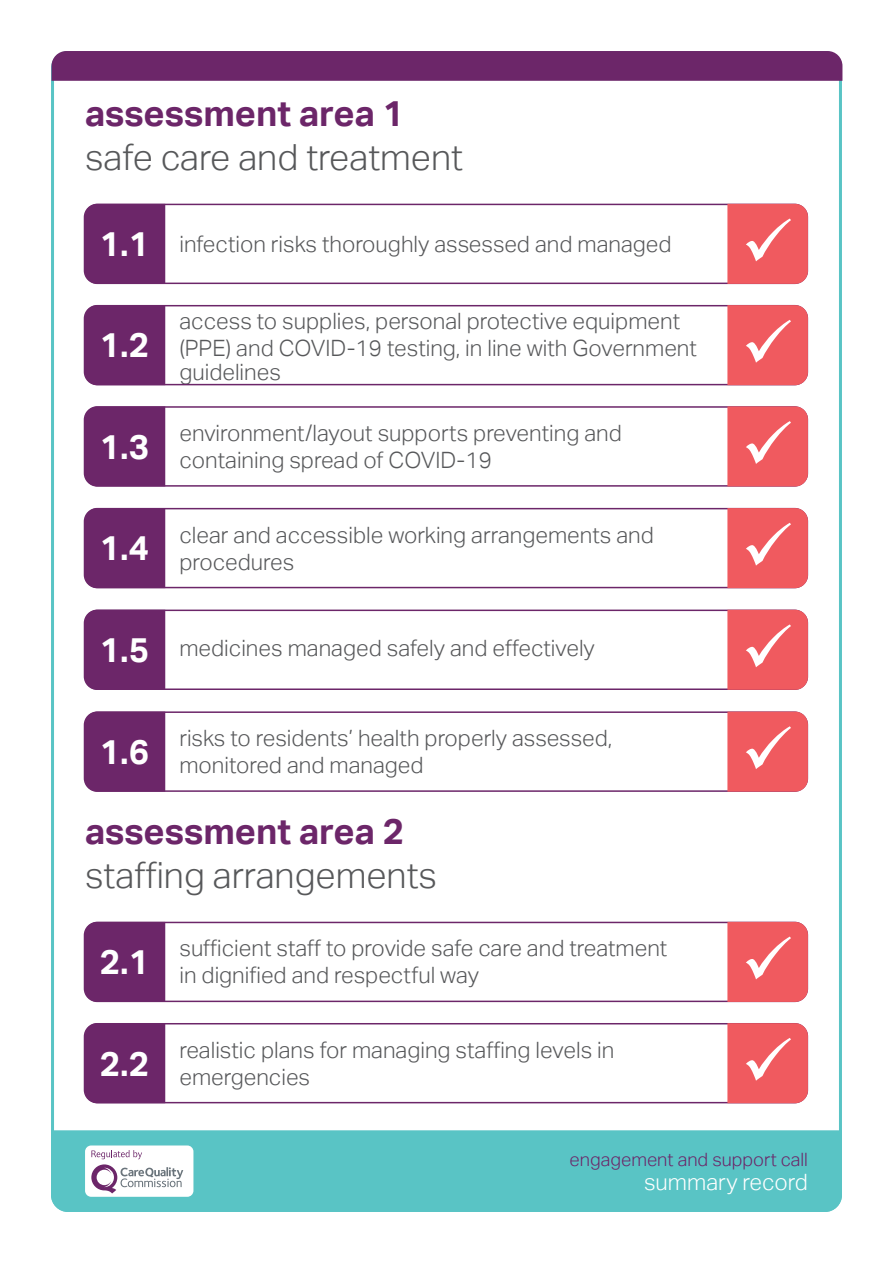
<style>
.page{position:relative;width:893px;height:1263px;background:#fff}
.page>*{position:absolute;margin:0;border:0;box-sizing:border-box;transform-origin:0 0}
.t1{font:300 36px "Aktiv Grotesk";color:#57585a}
.t2{font:700 36px "Aktiv Grotesk";color:#6c2669}
.t3{font:700 34.5px "Aktiv Grotesk";color:#fff}
.t4{font:300 22.5px/27px "Aktiv Grotesk";color:#57585a}
.t5{font:300 22.5px "Aktiv Grotesk";color:#fff}
.t6{font:300 18.3px "Aktiv Grotesk";color:#6c2669}
</style>
<div class="page">
<div style="left:51px;top:1130px;width:791px;height:82px;background:#59c4c5"></div>
<svg style="left:85px;top:1145px;width:108px;height:52px"></svg>
<div style="left:52px;top:51px;width:790px;height:30px;background:#6c2669"></div>
<div style="left:84px;top:204px;width:724px;height:80px;border:2px solid #6c2669;border-radius:13px"></div>
<div style="left:84px;top:922px;width:724px;height:80px;border:2px solid #6c2669;border-radius:13px"></div>
<div style="left:84px;top:305px;width:724px;height:80px;border:2px solid #6c2669;border-radius:13px"></div>
<div style="left:84px;top:1023px;width:724px;height:80px;border:2px solid #6c2669;border-radius:13px"></div>
<div style="left:84px;top:406px;width:724px;height:81px;border:2px solid #6c2669;border-radius:13px"></div>
<div style="left:84px;top:508px;width:724px;height:80px;border:2px solid #6c2669;border-radius:13px"></div>
<div style="left:84px;top:610px;width:724px;height:80px;border:2px solid #6c2669;border-radius:13px"></div>
<div style="left:84px;top:711px;width:724px;height:81px;border:2px solid #6c2669;border-radius:13px"></div>
<div style="left:85px;top:204px;width:80px;height:80px;background:#6c2669"></div>
<div style="left:85px;top:922px;width:80px;height:80px;background:#6c2669"></div>
<div style="left:85px;top:305px;width:80px;height:80px;background:#6c2669"></div>
<div style="left:85px;top:1023px;width:80px;height:80px;background:#6c2669"></div>
<div style="left:85px;top:406px;width:80px;height:80px;background:#6c2669"></div>
<div style="left:85px;top:508px;width:80px;height:80px;background:#6c2669"></div>
<div style="left:85px;top:610px;width:80px;height:80px;background:#6c2669"></div>
<div style="left:85px;top:712px;width:80px;height:80px;background:#6c2669"></div>
<div style="left:727px;top:204px;width:81px;height:80px;background:#f05a5f"></div>
<div style="left:727px;top:922px;width:81px;height:80px;background:#f05a5f"></div>
<div style="left:727px;top:305px;width:81px;height:80px;background:#f05a5f"></div>
<div style="left:727px;top:1023px;width:81px;height:80px;background:#f05a5f"></div>
<div style="left:727px;top:406px;width:81px;height:80px;background:#f05a5f"></div>
<div style="left:727px;top:508px;width:81px;height:80px;background:#f05a5f"></div>
<div style="left:727px;top:610px;width:81px;height:80px;background:#f05a5f"></div>
<div style="left:727px;top:712px;width:81px;height:80px;background:#f05a5f"></div>
<p class="t2" style="left:85px;top:93px;width:321px">assessment area 1</p>
<p class="t1" style="left:85px;top:136px;width:379px">safe care and treatment</p>
<p class="t3" style="left:100px;top:224px;width:51px">1.1</p>
<p class="t3" style="left:100px;top:325px;width:51px">1.2</p>
<p class="t3" style="left:100px;top:427px;width:51px">1.3</p>
<p class="t3" style="left:100px;top:528px;width:51px">1.4</p>
<p class="t3" style="left:100px;top:630px;width:51px">1.5</p>
<p class="t3" style="left:100px;top:732px;width:51px">1.6</p>
<p class="t4" style="left:179px;top:231px;width:494px">infection risks thoroughly assessed and managed</p>
<p class="t4" style="left:179px;top:308px;width:519px">access to supplies, personal protective equipment (PPE) and COVID-19 testing, in line with Government</p>
<p class="t4" style="left:179px;top:359px;width:103px">guidelines</p>
<p class="t4" style="left:179px;top:420px;width:444px">environment/layout supports preventing and containing spread of COVID-19</p>
<p class="t4" style="left:179px;top:521px;width:476px">clear and accessible working arrangements and procedures</p>
<p class="t4" style="left:179px;top:635px;width:417px">medicines managed safely and effectively</p>
<p class="t4" style="left:179px;top:725px;width:434px">risks to residents’ health properly assessed, monitored and managed</p>
<p class="t2" style="left:85px;top:811px;width:321px">assessment area 2</p>
<p class="t1" style="left:85px;top:854px;width:354px">staffing arrangements</p>
<p class="t3" style="left:100px;top:942px;width:51px">2.1</p>
<p class="t3" style="left:100px;top:1043px;width:51px">2.2</p>
<p class="t4" style="left:179px;top:935px;width:489px">sufficient staff to provide safe care and treatment in dignified and respectful way</p>
<p class="t4" style="left:179px;top:1037px;width:436px">realistic plans for managing staffing levels in emergencies</p>
<p class="t6" style="left:570px;top:1148px;width:240px">engagement and support call</p>
<p class="t5" style="left:644px;top:1168px;width:165px">summary record</p>
</div>
